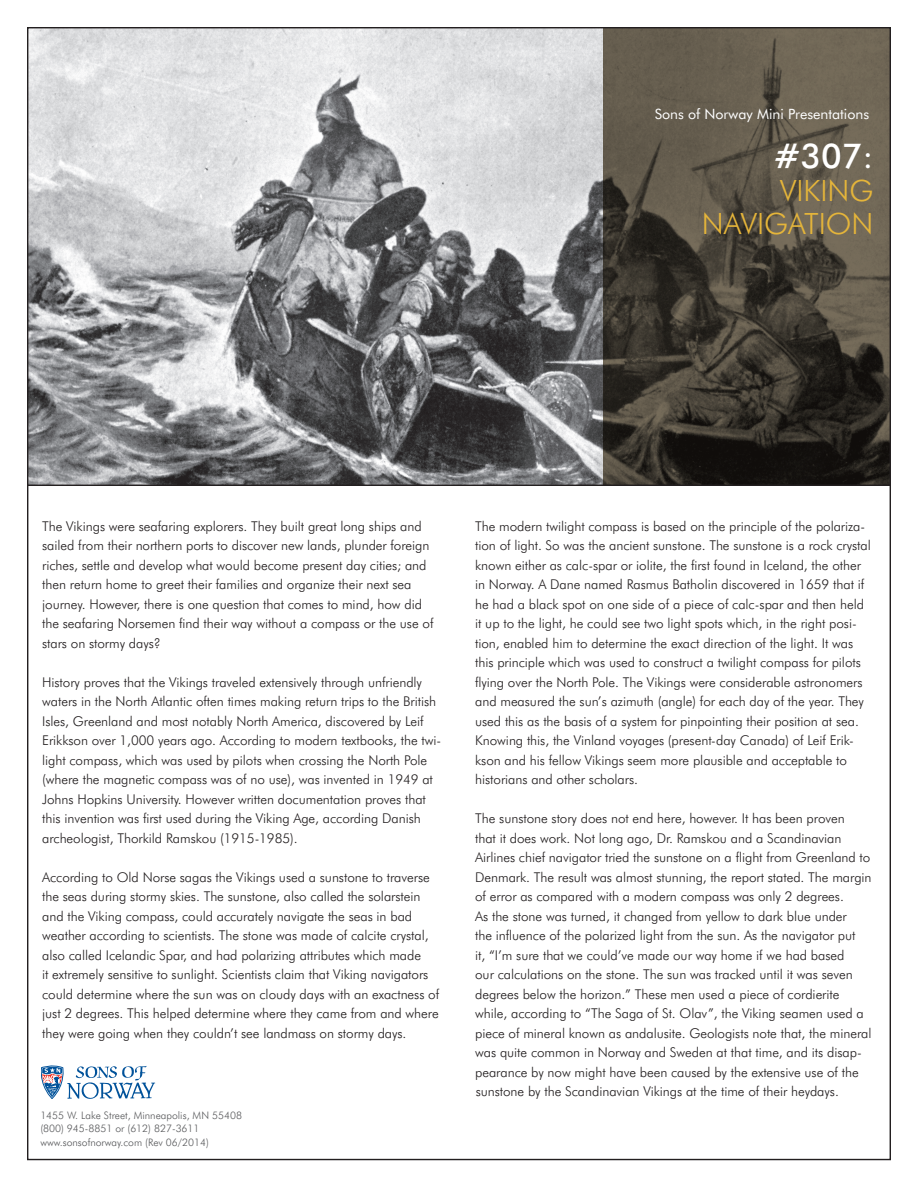
<style>
.page{position:relative;width:918px;height:1188px;background:#fff}
.page>*{position:absolute;margin:0;border:0;box-sizing:border-box;transform-origin:0 0}
.t1{font:500 34.2px "Futura BT";color:#fff}
.t2{font:300 29.4px "Futura BT";color:#e5b53a}
.t3{font:14.25px "Futura BT";color:#fff}
.t4{font:300 13.5px/19.5px "Futura BT";letter-spacing:-.005em;color:#231f20}
.t5{font:300 10.35px "Futura BT";color:#57585a}
.s1{font-weight:400}
</style>
<div class="page">
<img style="left:29px;top:29px;width:574px;height:456px">
<svg style="left:603px;top:29px;width:286px;height:456px;background:#4d473b"></svg>
<svg style="left:41px;top:1066px;width:114px;height:33px"></svg>
<hr style="left:28px;top:485px;width:863px;height:1px;background:#231f20">
<p class="t3" style="left:655px;top:105px;width:216px">Sons of Norway Mini Presentations</p>
<p class="t1" style="left:774px;top:135px;width:101px">#307<span class="s1">:</span></p>
<p class="t2" style="left:780px;top:173px;width:95px">VIKING</p>
<p class="t2" style="left:702px;top:205px;width:173px">NAVIGATION</p>
<p class="t4" style="left:42px;top:516px;width:393px">The Vikings were seafaring explorers. They built great long ships and sailed from their northern ports to discover new lands, plunder foreign riches, settle and develop what would become present day cities; and then return home to greet their families and organize their next sea journey. However, there is one question that comes to mind, how did the seafaring Norsemen find their way without a compass or the use of stars on stormy days?</p>
<p class="t4" style="left:42px;top:672px;width:401px">History proves that the Vikings traveled extensively through unfriendly waters in the North Atlantic often times making return trips to the British Isles, Greenland and most notably North America, discovered by Leif Erikkson over 1,000 years ago. According to modern textbooks, the twi&shy;light compass, which was used by pilots when crossing the North Pole (where the magnetic compass was of no use), was invented in 1949 at Johns Hopkins University. However written documentation proves that this invention was first used during the Viking Age, according Danish archeologist, Thorkild Ramskou (1915-1985).</p>
<p class="t4" style="left:42px;top:867px;width:399px">According to Old Norse sagas the Vikings used a sunstone to traverse the seas during stormy skies. The sunstone, also called the solarstein and the Viking compass, could accurately navigate the seas in bad weather according to scientists. The stone was made of calcite crystal, also called Icelandic Spar, and had polarizing attributes which made<br>it extremely sensitive to sunlight. Scientists claim that Viking navigators could determine where the sun was on cloudy days with an exactness of just 2 degrees. This helped determine where they came from and where they were going when they couldn’t see landmass on stormy days.</p>
<p class="t5" style="left:40px;top:1109px;width:203px">1455 W. Lake Street, Minneapolis, MN 55408</p>
<p class="t5" style="left:40px;top:1122px;width:161px">(800) 945-8851 or (612) 827-3611</p>
<p class="t5" style="left:40px;top:1136px;width:170px">www.sonsofnorway.com (Rev 06/2014)</p>
<p class="t4" style="left:475px;top:516px;width:397px">The modern twilight compass is based on the principle of the polariza&shy;tion of light. So was the ancient sunstone. The sunstone is a rock crystal known either as calc-spar or iolite, the first found in Iceland, the other in Norway. A Dane named Rasmus Batholin discovered in 1659 that if he had a black spot on one side of a piece of calc-spar and then held it up to the light, he could see two light spots which, in the right posi&shy;tion, enabled him to determine the exact direction of the light. It was this principle which was used to construct a twilight compass for pilots flying over the North Pole. The Vikings were considerable astronomers and measured the sun’s azimuth (angle) for each day of the year. They used this as the basis of a system for pinpointing their position at sea.<br>Knowing this, the Vinland voyages (present-day Canada) of Leif Erik&shy;kson and his fellow Vikings seem more plausible and acceptable to historians and other scholars.</p>
<p class="t4" style="left:475px;top:809px;width:398px">The sunstone story does not end here, however. It has been proven<br>that it does work. Not long ago, Dr. Ramskou and a Scandinavian Airlines chief navigator tried the sunstone on a flight from Greenland to Denmark. The result was almost stunning, the report stated. The margin of error as compared with a modern compass was only 2 degrees.<br>As the stone was turned, it changed from yellow to dark blue under<br>the influence of the polarized light from the sun. As the navigator put<br>it, “I’m sure that we could’ve made our way home if we had based<br>our calculations on the stone. The sun was tracked until it was seven degrees below the horizon.” These men used a piece of cordierite while, according to “The Saga of St. Olav”, the Viking seamen used a piece of mineral known as andalusite. Geologists note that, the mineral was quite common in Norway and Sweden at that time, and its disap&shy;pearance by now might have been caused by the extensive use of the sunstone by the Scandinavian Vikings at the time of their heydays.</p>
</div>
